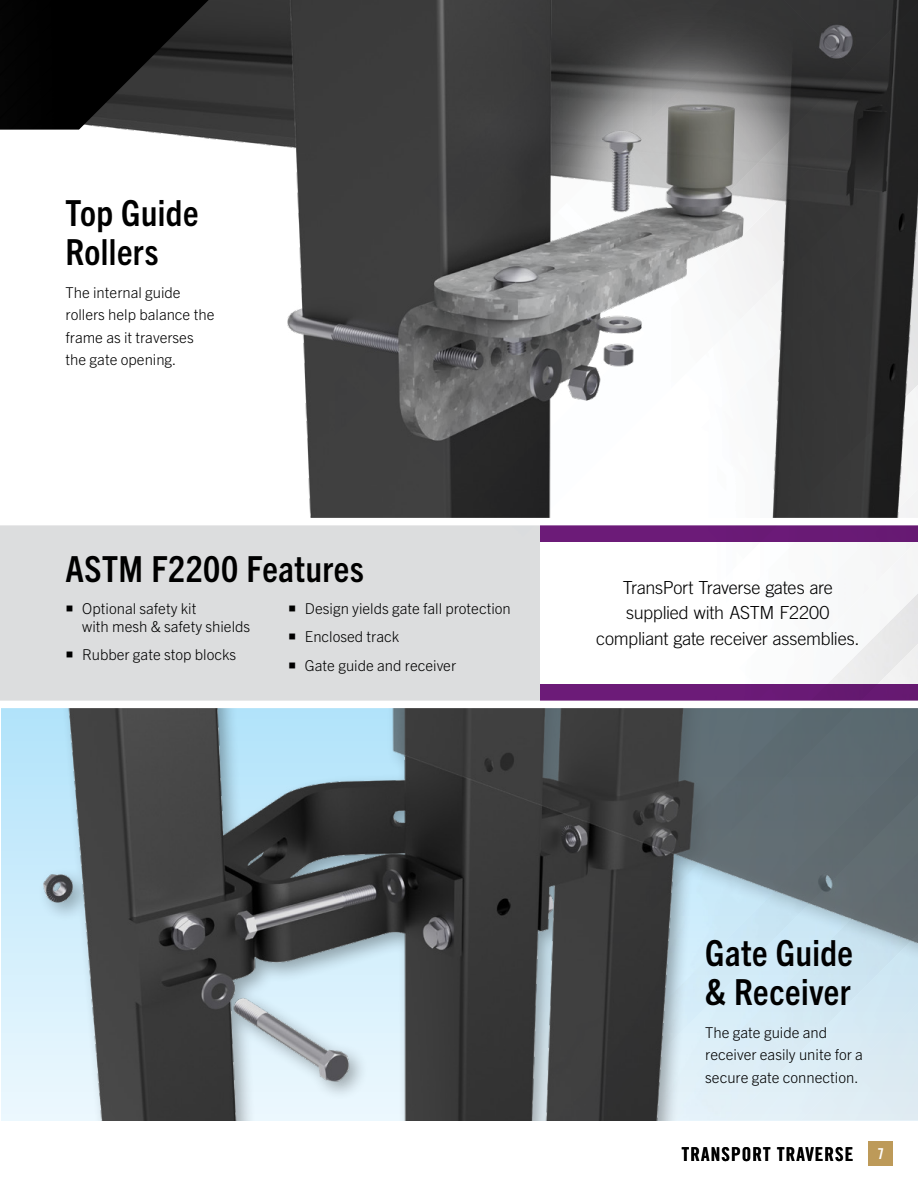
<style>
.page{position:relative;width:918px;height:1188px;background:#fff}
.page>*{position:absolute;margin:0;border:0;box-sizing:border-box;transform-origin:0 0}
.Sub_1{font:700 condensed 36px/39px "Trade Gothic Next LT Pro";letter-spacing:.015em;color:#000}
.t1{font:19.05px "Trade Gothic LT Std Bd Cn 20";letter-spacing:.06em;color:#000}
.Accent_Text{font:300 18px/25.5px "Trade Gothic LT Std";letter-spacing:-.015em;color:#000;text-align:center}
.Body_Text{font:300 15px/22.5px "Trade Gothic Next LT Pro";color:#000}
.t2{font:15px "Trade Gothic LT Std Bd Cn 20";color:#fff}
</style>
<div class="page">
<div style="left:879px;top:634px;width:39px;height:50px;background:#eaeaea"></div>
<img style="left:879px;top:542px;width:39px;height:92px">
<div style="left:868px;top:1142px;width:25px;height:24px;background:#bd9a59"></div>
<img style="left:129px;top:0;width:789px;height:518px">
<svg style="left:127px;top:0;width:95px;height:130px;background:#252525"></svg>
<svg style="left:0;top:0;width:127px;height:130px;background:#070707"></svg>
<div style="left:1px;top:704px;width:917px;height:416px;background:linear-gradient(to bottom,#b1e3fa,#ecf8fe)"></div>
<img style="left:43px;top:708px;width:875px;height:412px">
<div style="left:0;top:525px;width:540px;height:176px;background:#dcddde"></div>
<div style="left:540px;top:525px;width:378px;height:17px;background:#6c1b78"></div>
<div style="left:540px;top:684px;width:378px;height:17px;background:#6c1b78"></div>
<div style="left:0;top:701px;width:918px;height:7px;background:#fff"></div>
<p class="Sub_1" style="left:66px;top:191px;width:134px">Top Guide<br>Rollers</p>
<p class="Body_Text" style="left:66px;top:280px;width:150px">The internal guide rollers help balance the frame as it traverses the gate opening.</p>
<p class="Sub_1" style="left:66px;top:547px;width:300px">ASTM F2200 Features</p>
<p class="Body_Text" style="left:82px;top:598px;width:169px;line-height:18px">Optional safety kit<br>with mesh &amp; safety shields</p>
<p class="Body_Text" style="left:82px;top:643px;width:156px">Rubber gate stop blocks</p>
<p class="Body_Text" style="left:305px;top:596px;width:207px">Design yields gate fall protection</p>
<p class="Body_Text" style="left:305px;top:625px;width:96px">Enclosed track</p>
<p class="Body_Text" style="left:305px;top:654px;width:153px">Gate guide and receiver</p>
<p class="Accent_Text" style="left:596px;top:575px;width:265px">TransPort Traverse gates are supplied with ASTM F2200 compliant gate receiver assemblies.</p>
<p class="Sub_1" style="left:705px;top:931px;width:149px">Gate Guide &amp; Receiver</p>
<p class="Body_Text" style="left:705px;top:1020px;width:159px">The gate guide and receiver easily unite for a secure gate connection.</p>
<p class="t1" style="left:682px;top:1142px;width:173px">TRANSPORT TRAVERSE</p>
<p class="t2" style="left:878px;top:1145px;width:8px">7</p>
</div>
